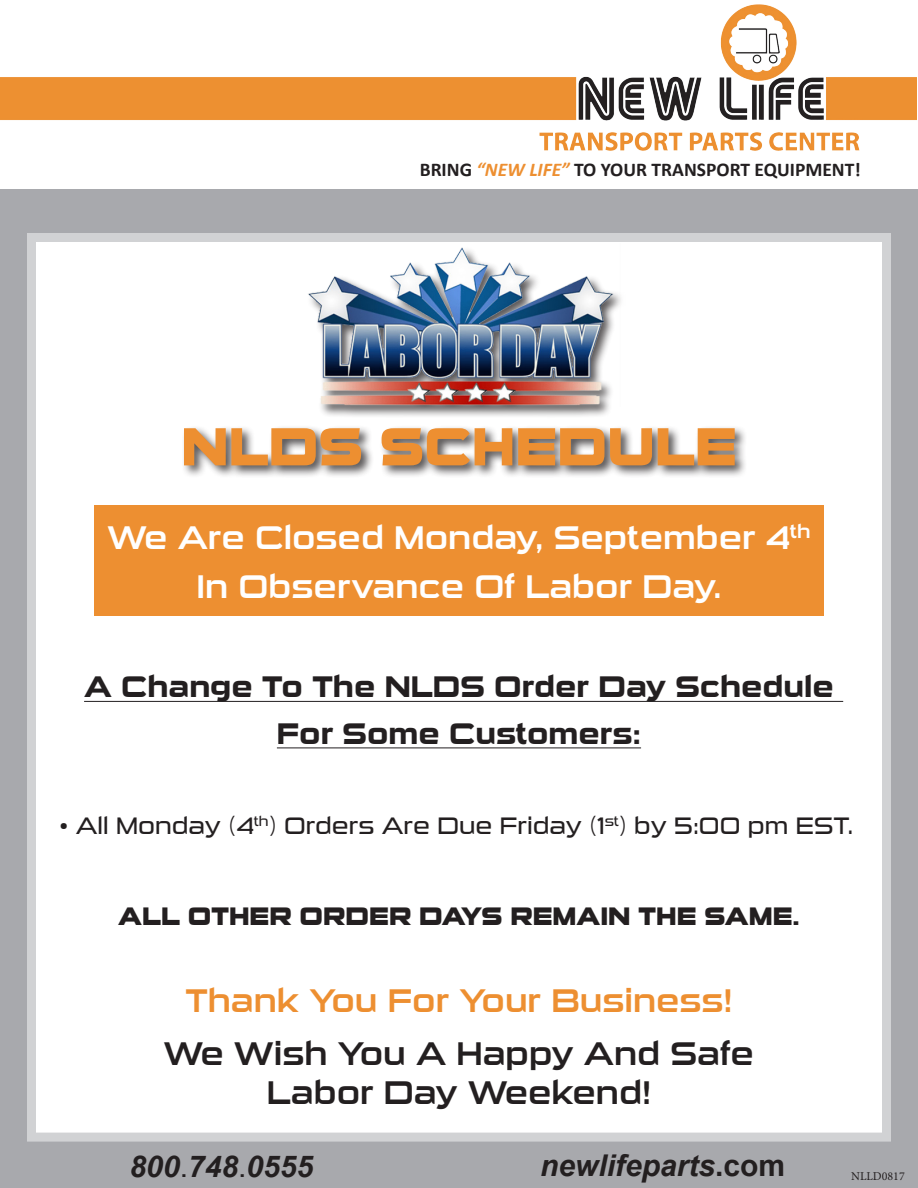
<style>
.page{position:relative;width:918px;height:1188px;background:#fff}
.page>*{position:absolute;margin:0;border:0;box-sizing:border-box;transform-origin:0 0}
.t1{font:54px "Sui Generis Hv";color:#ed8f31}
.t2{font:33px "Sui Generis Rg";color:#fff}
.t3{font:33px "Sui Generis Rg";color:#231f20}
.t4{font:33px "Sui Generis Rg";color:#ed8f31}
.t5{font:700 30px "Sui Generis Rg";color:#231f20}
.t6{font:italic 700 30px "Arial";color:#231f20}
.t7{font:25.5px "Sui Generis Hv";color:#231f20}
.t8{font:24px "Sui Generis Bk";color:#231f20}
.t9{font:700 19.5px "Calibri";color:#231f20}
.t10{font:12px "Minion Pro";color:#231f20}
.s1{font-style:italic;color:#ed8f31}
.s2{font-weight:400;font-style:normal}
.s3{font-style:normal}
</style>
<div class="page">
<img style="left:0;top:4px;width:917px;height:147px">
<div style="left:0;top:190px;width:918px;height:998px;background:#a8a9ad"></div>
<div style="left:27px;top:233px;width:864px;height:909px;background:#fff;border:9px solid #d1d2d4"></div>
<hr style="left:84px;top:701px;width:759px;height:1px;background:#231f20">
<hr style="left:277px;top:748px;width:364px;height:1px;background:#231f20">
<div style="left:94px;top:506px;width:730px;height:110px;background:#ed8f31"></div>
<div style="left:181px;top:425px;width:567px;height:54px;background:#231f20;opacity:.75"></div>
<div style="left:307px;top:246px;width:324px;height:173px;background:#231f20;opacity:.75"></div>
<img style="left:307px;top:246px;width:323px;height:160px">
<p class="t9" style="left:420px;top:157px;width:443px">BRING <span class="s1">“NEW LIFE”</span> TO YOUR TRANSPORT EQUIPMENT!</p>
<p class="t1" style="left:181px;top:415px;width:557px">NLDS SCHEDULE</p>
<p class="t2" style="left:107px;top:518px;width:705px">We Are Closed Monday, September 4<sup>th</sup></p>
<p class="t2" style="left:197px;top:567px;width:526px">In Observance Of Labor Day.</p>
<p class="t5" style="left:84px;top:669px;width:751px">A Change To The NLDS Order Day Schedule</p>
<p class="t5" style="left:277px;top:716px;width:366px">For Some Customers:</p>
<p class="t8" style="left:60px;top:812px;width:795px">• All Monday (4<sup>th</sup>) Orders Are Due Friday (1<sup>st</sup>) by 5:00 pm EST.</p>
<p class="t7" style="left:118px;top:902px;width:683px">ALL OTHER ORDER DAYS REMAIN THE SAME.</p>
<p class="t4" style="left:185px;top:981px;width:549px">Thank You For Your Business!</p>
<p class="t3" style="left:164px;top:1034px;width:592px">We Wish You A Happy And Safe</p>
<p class="t3" style="left:267px;top:1073px;width:386px">Labor Day Weekend!</p>
<p class="t6" style="left:130px;top:1146px;width:185px">800<span class="s2">.</span>748<span class="s2">.</span>0555</p>
<p class="t6" style="left:540px;top:1145px;width:247px">newlifeparts<span class="s3">.com</span></p>
<p class="t10" style="left:851px;top:1168px;width:55px">NLLD0817</p>
</div>
